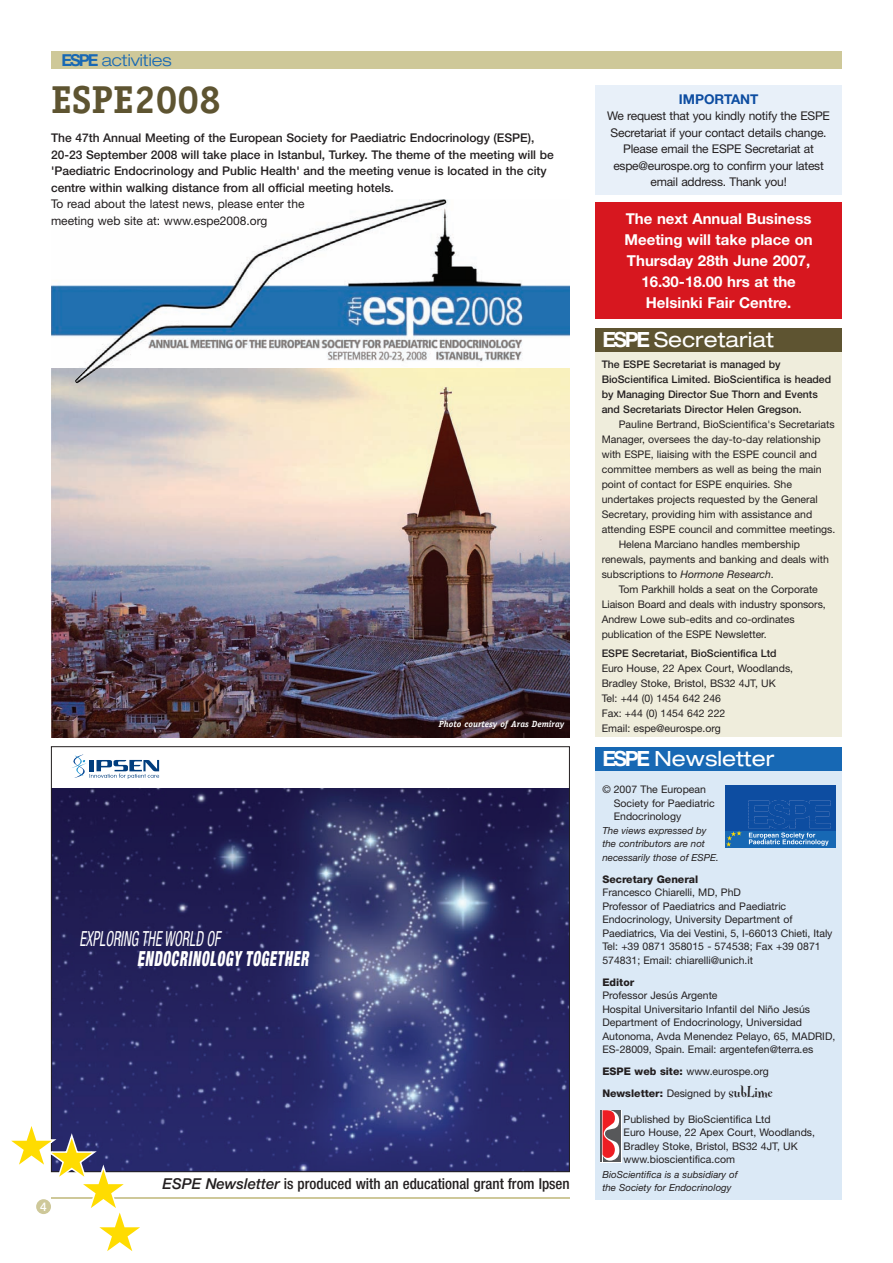
<style>
.page{position:relative;width:893px;height:1263px;background:#fff}
.page>*{position:absolute;margin:0;border:0;box-sizing:border-box;transform-origin:0 0}
.t1{font:700 39px "Officina Serif";color:#5e5431}
.t2{font:expanded 21px "Helvetica Neue";color:#fff}
.t3{font:20.85px "Helvetica Neue Black Cond+ICQPML";color:#fff;scale:.67 1}
.t4{font:20.85px "Helvetica Neue Condensed+MTXXOT";color:#fff;scale:.67 1}
.t5{font:300 expanded 16.5px "Helvetica Neue";color:#1768b4}
.t6{font:700 15px/21px "Helvetica Neue";color:#fff;text-align:center}
.t7{font:500 condensed 15px "Helvetica Neue";color:#231f20}
.t8{font:700 13.5px "Helvetica Neue";color:#0d4da1}
.t9{font:500 12px/16.5px "Helvetica Neue";color:#231f20}
.t10{font:12px/16.5px "Helvetica Neue";letter-spacing:-.015em;color:#231f20;text-align:center}
.t11{font:500 12px "Helvetica Neue";color:#fff}
.t12{font:10.5px/13.5px "Helvetica Neue";color:#231f20}
.t13{font:500 10.5px/15px "Helvetica Neue";color:#231f20}
.t14{font:800 10.5px "Helvetica Neue";color:#231f20}
.t15{font:italic 9.75px/13.5px "Helvetica Neue";color:#231f20}
.t16{font:italic 700 9px "Officina Serif";color:#fff}
.s1{font-weight:700;font-stretch:normal}
.s2{font-style:italic;font-stretch:normal}
.s3{font-style:italic}
.s4{font-weight:800}
.s5{font-family:"Hidalgo";font-size:15px}
</style>
<div class="page">
<img style="left:51px;top:200px;width:519px;height:169px">
<div style="left:595px;top:202px;width:247px;height:117px;background:#d7171f"></div>
<div style="left:595px;top:85px;width:247px;height:109px;background:#e8f0f9"></div>
<hr style="left:51px;top:1198px;width:519px;height:1px;background:#cec899">
<img style="left:53px;top:788px;width:515px;height:382px">
<svg style="left:72px;top:754px;width:87px;height:25px"></svg>
<svg style="left:11px;top:1118px;width:138px;height:133px"></svg>
<div style="left:36px;top:1199px;width:15px;height:15px;background:#cec899;border-radius:50%"></div>
<div style="left:595px;top:753px;width:247px;height:447px;background:#dbe9f6"></div>
<div style="left:595px;top:747px;width:247px;height:23px;background:#1768b4"></div>
<div style="left:595px;top:334px;width:247px;height:403px;background:#efeddc"></div>
<div style="left:595px;top:329px;width:247px;height:23px;background:#5e5431"></div>
<svg style="left:600px;top:1110px;width:21px;height:52px"></svg>
<svg style="left:603px;top:1111px;width:18px;height:51px"></svg>
<svg style="left:603px;top:1111px;width:16px;height:50px"></svg>
<hr style="left:601px;top:1111px;width:1px;height:50px;background:#57585a">
<svg style="left:725px;top:830px;width:17px;height:17px"></svg>
<div style="left:725px;top:785px;width:17px;height:45px;background:#0d4da1"></div>
<svg style="left:743px;top:830px;width:92px;height:17px"></svg>
<div style="left:743px;top:785px;width:92px;height:45px;background:#0d4da1"></div>
<svg style="left:726px;top:831px;width:16px;height:15px"></svg>
<img style="left:749px;top:843px;width:59px;height:1px">
<img style="left:749px;top:839px;width:46px;height:4px">
<img style="left:749px;top:836px;width:55px;height:3px">
<img style="left:749px;top:832px;width:40px;height:4px">
<svg style="left:748px;top:800px;width:83px;height:29px"></svg>
<hr style="left:748px;top:800px;width:82px;height:1px;background:#0d4da1">
<hr style="left:748px;top:801px;width:82px;height:1px;background:#0d4da1">
<hr style="left:748px;top:802px;width:82px;height:1px;background:#0d4da1">
<hr style="left:748px;top:803px;width:82px;height:1px;background:#0d4da1">
<hr style="left:748px;top:804px;width:82px;height:1px;background:#0d4da1">
<hr style="left:748px;top:805px;width:82px;height:1px;background:#0d4da1">
<hr style="left:748px;top:806px;width:82px;height:1px;background:#0d4da1">
<hr style="left:748px;top:807px;width:82px;height:1px;background:#0d4da1">
<hr style="left:748px;top:808px;width:82px;height:1px;background:#0d4da1">
<hr style="left:748px;top:809px;width:82px;height:1px;background:#0d4da1">
<hr style="left:748px;top:810px;width:82px;height:1px;background:#0d4da1">
<hr style="left:748px;top:811px;width:82px;height:1px;background:#0d4da1">
<hr style="left:748px;top:812px;width:82px;height:1px;background:#0d4da1">
<hr style="left:748px;top:813px;width:82px;height:1px;background:#0d4da1">
<hr style="left:748px;top:814px;width:82px;height:1px;background:#0d4da1">
<hr style="left:748px;top:815px;width:82px;height:1px;background:#0d4da1">
<hr style="left:748px;top:816px;width:82px;height:1px;background:#0d4da1">
<hr style="left:748px;top:817px;width:82px;height:1px;background:#0d4da1">
<hr style="left:748px;top:818px;width:82px;height:1px;background:#0d4da1">
<hr style="left:748px;top:819px;width:82px;height:1px;background:#0d4da1">
<hr style="left:748px;top:820px;width:82px;height:1px;background:#0d4da1">
<div style="left:51px;top:51px;width:791px;height:17px;background:#cec899"></div>
<img style="left:51px;top:369px;width:519px;height:368px">
<img style="left:75px;top:200px;width:371px;height:184px">
<h3 class="t5" style="left:61px;top:54px;width:112px"><span class="s1">ESPE</span> activities</h3>
<h1 class="t1" style="left:51px;top:85px;width:171px">ESPE2008</h1>
<p class="t9" style="left:51px;top:131px;width:504px">The 47th Annual Meeting of the European Society for Paediatric Endocrinology (ESPE), 20-23 September 2008 will take place in Istanbul, Turkey. The theme of the meeting will be 'Paediatric Endocrinology and Public Health' and the meeting venue is located in the city centre within walking distance from all official meeting hotels.</p>
<p class="t10" style="left:51px;top:197px;width:255px;text-align:left">To read about the latest news, please enter the meeting web site at: www.espe2008.org</p>
<h3 class="t4" style="left:79px;top:931px;width:216px">EXPLORING THE WORLD OF</h3>
<h3 class="t3" style="left:137px;top:951px;width:261px">ENDOCRINOLOGY TOGETHER</h3>
<p class="t16" style="left:439px;top:720px;width:127px">Photo courtesy of Aras Demiray</p>
<p class="t11" style="left:40px;top:1202px;width:8px">4</p>
<h3 class="t7" style="left:163px;top:1178px;width:409px"><span class="s2">ESPE Newsletter</span> is produced with an educational grant from Ipsen</h3>
<p class="t8" style="left:679px;top:90px;width:81px">IMPORTANT</p>
<p class="t10" style="left:607px;top:109px;width:224px">We request that you kindly notify the ESPE Secretariat if your contact details change.<br>Please email the ESPE Secretariat at espe@eurospe.org to confirm your latest email address. Thank you!</p>
<h3 class="t6" style="left:624px;top:208px;width:190px">The next Annual Business<br>Meeting will take place on<br>Thursday 28th June 2007,<br>16.30-18.00 hrs at the<br>Helsinki Fair Centre.</h3>
<h2 class="t2" style="left:602px;top:332px;width:173px"><span class="s1">ESPE</span> Secretariat</h2>
<p class="t13" style="left:602px;top:357px;width:231px">The ESPE Secretariat is managed by BioScientifica Limited. BioScientifica is headed by Managing Director Sue Thorn and Events and Secretariats Director Helen Gregson.</p>
<p class="t12" style="left:619px;top:418px;width:218px">Pauline Bertrand, BioScientifica's Secretariats</p>
<p class="t12" style="left:602px;top:433px;width:220px">Manager, oversees the day-to-day relationship</p>
<p class="t12" style="left:602px;top:448px;width:217px">with ESPE, liaising with the ESPE council and</p>
<p class="t12" style="left:602px;top:463px;width:222px">committee members as well as being the main</p>
<p class="t12" style="left:602px;top:478px;width:192px">point of contact for ESPE enquiries. She</p>
<p class="t12" style="left:602px;top:493px;width:217px">undertakes projects requested by the General</p>
<p class="t12" style="left:602px;top:508px;width:212px">Secretary, providing him with assistance and</p>
<p class="t12" style="left:602px;top:523px;width:235px">attending ESPE council and committee meetings.</p>
<p class="t12" style="left:619px;top:538px;width:183px">Helena Marciano handles membership</p>
<p class="t12" style="left:602px;top:553px;width:229px">renewals, payments and banking and deals with</p>
<p class="t12" style="left:602px;top:568px;width:174px">subscriptions to <span class="s3">Hormone Research</span>.</p>
<p class="t12" style="left:619px;top:583px;width:201px">Tom Parkhill holds a seat on the Corporate</p>
<p class="t12" style="left:602px;top:598px;width:226px">Liaison Board and deals with industry sponsors,</p>
<p class="t12" style="left:602px;top:613px;width:194px">Andrew Lowe sub-edits and co-ordinates</p>
<p class="t12" style="left:602px;top:628px;width:166px">publication of the ESPE Newsletter.</p>
<p class="t13" style="left:602px;top:646px;width:176px">ESPE Secretariat, BioScientifica Ltd</p>
<p class="t12" style="left:602px;top:662px;width:193px;line-height:15px">Euro House, 22 Apex Court, Woodlands,<br>Bradley Stoke, Bristol, BS32 4JT, UK<br>Tel: +44 (0) 1454 642 246<br>Fax: +44 (0) 1454 642 222<br>Email: espe@eurospe.org</p>
<h2 class="t2" style="left:602px;top:751px;width:173px"><span class="s1">ESPE</span> Newsletter</h2>
<p class="t12" style="left:614px;top:784px;width:103px;text-indent:-11px">© 2007 The European<br>Society for Paediatric<br>Endocrinology</p>
<p class="t15" style="left:602px;top:823px;width:118px">The views expressed by the contributors are not necessarily those of ESPE.</p>
<p class="t14" style="left:602px;top:875px;width:97px">Secretary General</p>
<p class="t12" style="left:602px;top:887px;width:232px">Francesco Chiarelli, MD, PhD<br>Professor of Paediatrics and Paediatric Endocrinology, University Department of Paediatrics, Via dei Vestini, 5, I-66013 Chieti, Italy Tel: +39 0871 358015 - 574538; Fax +39 0871<br>574831; Email: chiarelli@unich.it</p>
<p class="t14" style="left:602px;top:978px;width:33px">Editor</p>
<p class="t12" style="left:602px;top:990px;width:234px">Professor Jesús Argente<br>Hospital Universitario Infantil del Niño Jesús Department of Endocrinology, Universidad Autonoma, Avda Menendez Pelayo, 65, MADRID, ES-28009, Spain. Email: argentefen@terra.es</p>
<p class="t12" style="left:602px;top:1061px;width:172px;line-height:22px"><span class="s4">ESPE web site:</span> www.eurospe.org<br><span class="s4">Newsletter:</span> Designed by <span class="s5">subLime</span></p>
<p class="t12" style="left:624px;top:1113px;width:193px">Published by BioScientifica Ltd<br>Euro House, 22 Apex Court, Woodlands, Bradley Stoke, Bristol, BS32 4JT, UK www.bioscientifica.com</p>
<p class="t15" style="left:602px;top:1167px;width:137px;line-height:13px">BioScientifica is a subsidiary of the Society for Endocrinology</p>
</div>
